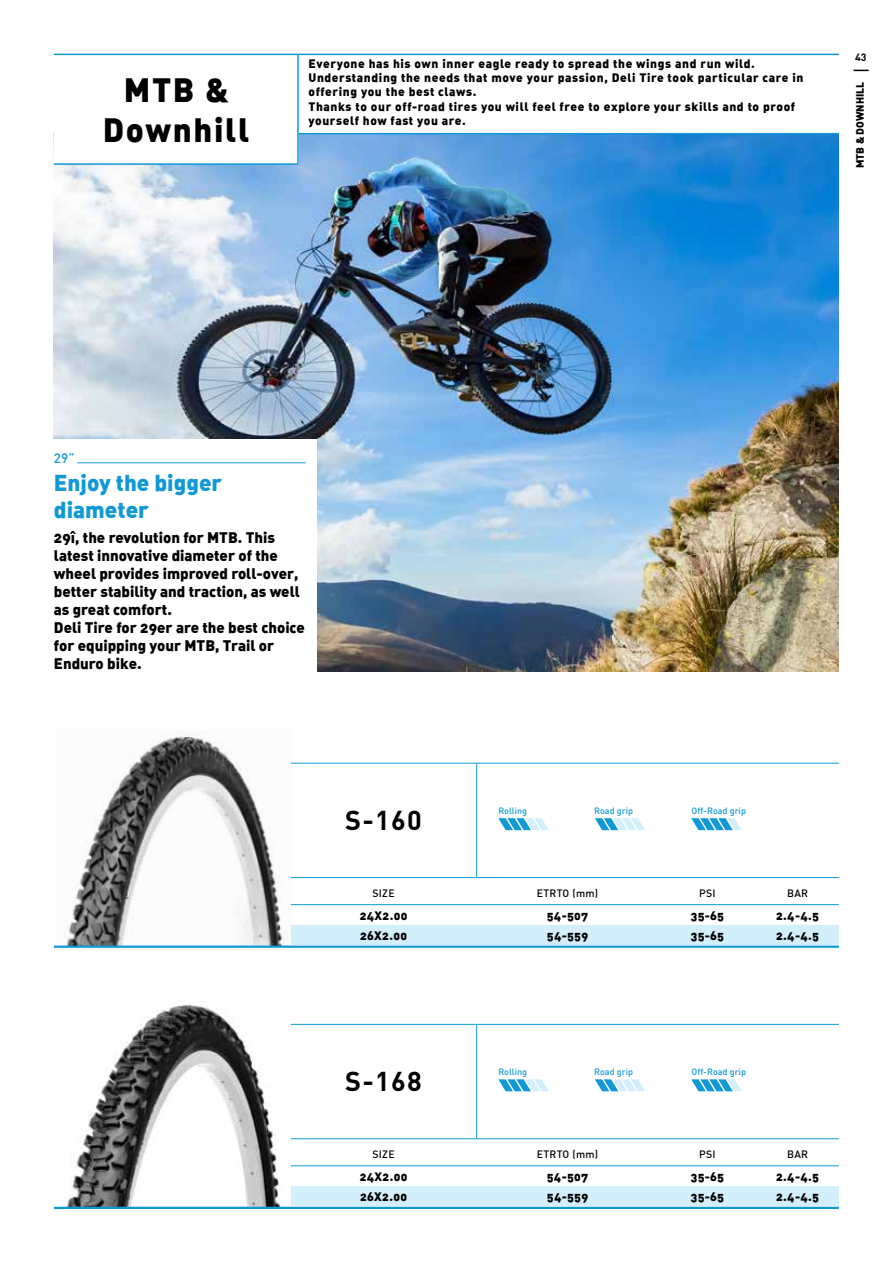
<style>
.page{position:relative;width:893px;height:1263px;background:#fff}
.page>*{position:absolute;margin:0;border:0;box-sizing:border-box;transform-origin:0 0}
.t1{font:33px/39.6px "DIN Black Alternate";letter-spacing:.05em;color:#000;text-align:center}
.t2{font:700 27px "DIN";letter-spacing:.05em;color:#000}
.t3{font:22.5px/27px "DIN Black Alternate";color:#1099d6}
.t4{font:15px/18px "DIN Black Alternate";color:#000}
.t5{font:500 13.5px "DIN";color:#1099d6}
.t6{font:12px/14.4px "DIN Black Alternate";letter-spacing:.05em;color:#000}
.t7{font:500 10.5px "DIN";letter-spacing:.025em;color:#000}
.t8{font:10.5px "DIN Black Alternate";color:#000}
.t9{font:700 10.5px "DIN";color:#000}
.t10{font:500 9px "DIN";color:#1099d6}
</style>
<div class="page">
<svg style="left:853px;top:70px;width:16px;height:1px"></svg>
<svg style="left:691px;top:818px;width:51px;height:12px"></svg>
<svg style="left:691px;top:1079px;width:51px;height:12px"></svg>
<svg style="left:595px;top:818px;width:50px;height:12px"></svg>
<svg style="left:595px;top:1079px;width:50px;height:12px"></svg>
<svg style="left:498px;top:818px;width:51px;height:12px"></svg>
<svg style="left:498px;top:1079px;width:51px;height:12px"></svg>
<img style="left:66px;top:733px;width:226px;height:212px">
<img style="left:55px;top:1004px;width:237px;height:203px">
<hr style="left:54px;top:945px;width:785px;height:3px;background:#1099d6">
<hr style="left:54px;top:1207px;width:785px;height:2px;background:#1099d6">
<hr style="left:291px;top:877px;width:548px;height:1px;background:#1099d6">
<hr style="left:291px;top:1138px;width:548px;height:1px;background:#1099d6">
<hr style="left:291px;top:763px;width:548px;height:1px;background:#1099d6">
<hr style="left:291px;top:1024px;width:548px;height:1px;background:#1099d6">
<div style="left:291px;top:925px;width:548px;height:20px;background:#d4effc"></div>
<div style="left:291px;top:1186px;width:548px;height:20px;background:#d4effc"></div>
<hr style="left:291px;top:904px;width:548px;height:1px;background:#1099d6">
<hr style="left:291px;top:1165px;width:548px;height:1px;background:#1099d6">
<hr style="left:476px;top:763px;width:1px;height:114px;background:#1099d6">
<hr style="left:476px;top:1025px;width:1px;height:114px;background:#1099d6">
<img style="left:54px;top:134px;width:785px;height:538px">
<div style="left:54px;top:54px;width:244px;height:110px;background:#fff"></div>
<hr style="left:54px;top:54px;width:785px;height:1px;background:#1099d6">
<hr style="left:298px;top:133px;width:541px;height:1px;background:#1099d6">
<hr style="left:54px;top:163px;width:244px;height:2px;background:#1099d6">
<hr style="left:297px;top:54px;width:2px;height:110px;background:#1099d6">
<div style="left:42px;top:439px;width:275px;height:238px;background:#fff"></div>
<hr style="left:77px;top:462px;width:229px;height:1px;background:#1099d6">
<h1 class="t1" style="left:103px;top:69px;width:148px">MTB &amp;<br>Downhill</h1>
<p class="t6" style="left:308px;top:55px;width:496px">Everyone has his own inner eagle ready to spread the wings and run wild.<br>Understanding the needs that move your passion, Deli Tire took particular care in offering you the best claws.<br>Thanks to our off-road tires you will feel free to explore your skills and to proof yourself how fast you are.</p>
<p class="t9" style="left:855px;top:50px;width:13px">43</p>
<p class="t8" style="left:853px;top:168px;width:88px;rotate:-90deg">MTB &amp; DOWNHILL</p>
<p class="t5" style="left:54px;top:450px;width:22px">29”</p>
<h3 class="t3" style="left:54px;top:468px;width:170px">Enjoy the bigger diameter</h3>
<p class="t4" style="left:54px;top:528px;width:252px">29”, the revolution for MTB. This latest innovative diameter of the wheel provides improved roll-over, better stability and traction, as well as great comfort.<br>Deli Tire for 29er are the best choice for equipping your MTB, Trail or<br>Enduro bike.</p>
<h2 class="t2" style="left:345px;top:803px;width:78px">S-160</h2>
<p class="t10" style="left:498px;top:805px;width:30px">Rolling</p>
<p class="t10" style="left:594px;top:805px;width:40px">Road grip</p>
<p class="t10" style="left:692px;top:805px;width:56px">Off-Road grip</p>
<p class="t7" style="left:372px;top:886px;width:24px">SIZE</p>
<p class="t7" style="left:537px;top:886px;width:63px">ETRTO (mm)</p>
<p class="t7" style="left:699px;top:886px;width:18px">PSI</p>
<p class="t7" style="left:787px;top:886px;width:22px">BAR</p>
<p class="t6" style="left:360px;top:907px;width:49px">24X2.00</p>
<p class="t6" style="left:547px;top:907px;width:43px">54-507</p>
<p class="t6" style="left:691px;top:907px;width:35px">35-65</p>
<p class="t6" style="left:776px;top:907px;width:44px">2.4-4.5</p>
<p class="t6" style="left:360px;top:928px;width:48px">26X2.00</p>
<p class="t6" style="left:547px;top:928px;width:43px">54-559</p>
<p class="t6" style="left:691px;top:928px;width:35px">35-65</p>
<p class="t6" style="left:776px;top:928px;width:44px">2.4-4.5</p>
<h2 class="t2" style="left:345px;top:1064px;width:78px">S-168</h2>
<p class="t10" style="left:498px;top:1066px;width:30px">Rolling</p>
<p class="t10" style="left:594px;top:1066px;width:40px">Road grip</p>
<p class="t10" style="left:692px;top:1066px;width:56px">Off-Road grip</p>
<p class="t7" style="left:372px;top:1147px;width:24px">SIZE</p>
<p class="t7" style="left:537px;top:1147px;width:63px">ETRTO (mm)</p>
<p class="t7" style="left:699px;top:1147px;width:18px">PSI</p>
<p class="t7" style="left:787px;top:1147px;width:22px">BAR</p>
<p class="t6" style="left:360px;top:1168px;width:49px">24X2.00</p>
<p class="t6" style="left:547px;top:1168px;width:43px">54-507</p>
<p class="t6" style="left:691px;top:1168px;width:35px">35-65</p>
<p class="t6" style="left:776px;top:1168px;width:44px">2.4-4.5</p>
<p class="t6" style="left:360px;top:1189px;width:48px">26X2.00</p>
<p class="t6" style="left:547px;top:1189px;width:43px">54-559</p>
<p class="t6" style="left:691px;top:1189px;width:35px">35-65</p>
<p class="t6" style="left:776px;top:1189px;width:44px">2.4-4.5</p>
</div>
